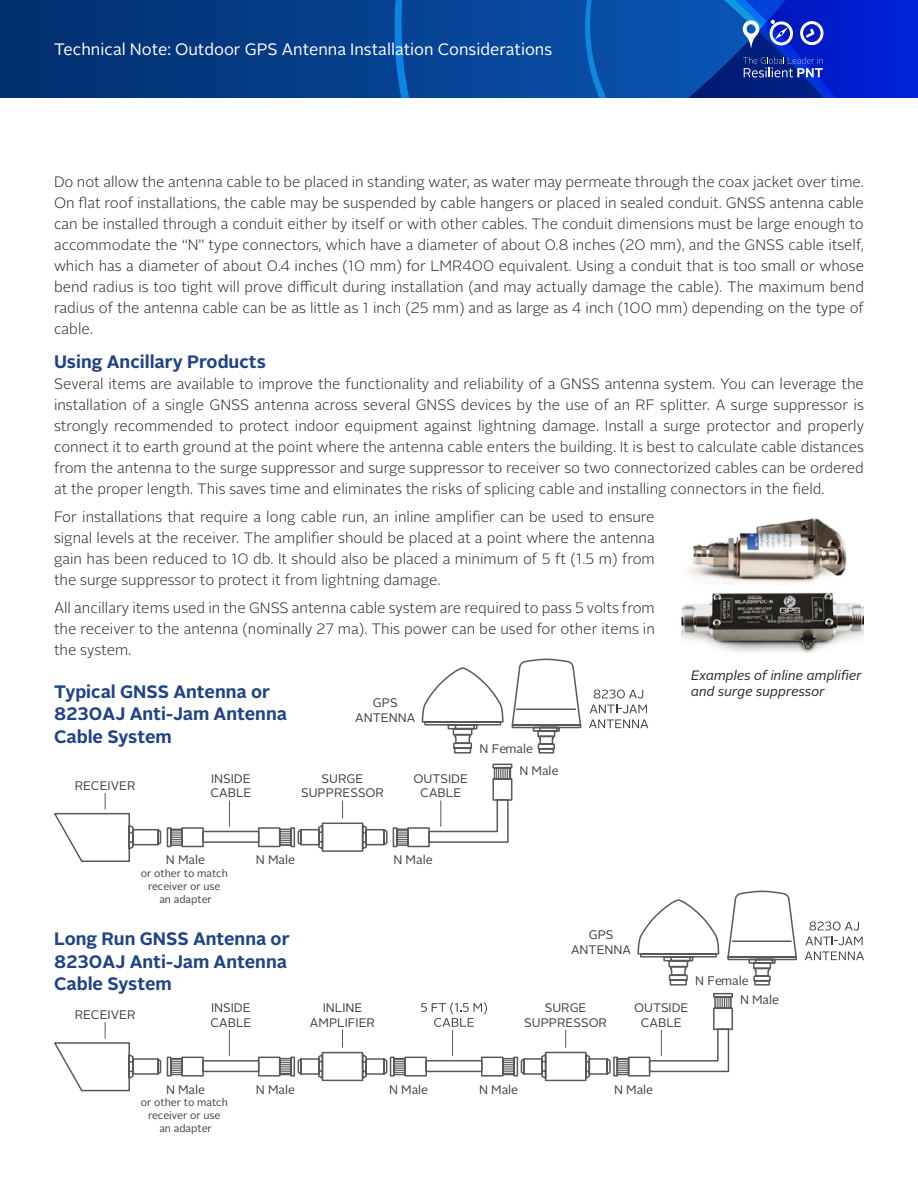
<style>
.page{position:relative;width:918px;height:1188px;background:#fff}
.page>*{position:absolute;margin:0;border:0;box-sizing:border-box;transform-origin:0 0}
.t1{font:700 18px/22.5px "Alright Sans";color:#1f4384}
.t2{font:16.5px "Alright Sans";color:#fff}
.t3{font:300 15px/21px "Alright Sans";color:#292829;text-align:justify}
.t4{font:italic 13.5px/15.8px "Alright Sans";color:#292829}
.t5{font:12.45px/14.9px "Alright Sans";color:#404042;text-align:center}
.t6{font:10.65px/12.8px "Alright Sans";color:#404042;text-align:center}
</style>
<div class="page">
<svg style="left:0;top:0;width:688px;height:98px;background:#053e8b"></svg>
<svg style="left:585px;top:0;width:21px;height:98px;background:#095cb3"></svg>
<svg style="left:395px;top:0;width:14px;height:98px"></svg>
<svg style="left:688px;top:0;width:230px;height:98px;background:#0c34bc"></svg>
<svg style="left:54px;top:763px;width:459px;height:99px"></svg>
<svg style="left:421px;top:668px;width:83px;height:86px"></svg>
<svg style="left:594px;top:690px;width:49px;height:9px"></svg>
<svg style="left:590px;top:705px;width:57px;height:8px"></svg>
<svg style="left:589px;top:719px;width:59px;height:9px"></svg>
<svg style="left:511px;top:658px;width:71px;height:96px"></svg>
<svg style="left:713px;top:992px;width:20px;height:39px"></svg>
<svg style="left:54px;top:1028px;width:676px;height:64px"></svg>
<svg style="left:661px;top:1030px;width:1px;height:26px"></svg>
<svg style="left:229px;top:1030px;width:1px;height:26px"></svg>
<svg style="left:342px;top:1030px;width:1px;height:17px"></svg>
<svg style="left:389px;top:1002px;width:262px;height:80px"></svg>
<svg style="left:105px;top:1022px;width:1px;height:16px"></svg>
<svg style="left:637px;top:900px;width:83px;height:86px"></svg>
<svg style="left:809px;top:922px;width:50px;height:9px"></svg>
<svg style="left:805px;top:937px;width:58px;height:8px"></svg>
<svg style="left:805px;top:951px;width:59px;height:9px"></svg>
<svg style="left:727px;top:890px;width:70px;height:96px"></svg>
<img style="left:688px;top:518px;width:159px;height:67px">
<img style="left:682px;top:592px;width:182px;height:61px">
<p class="t2" style="left:54px;top:38px;width:499px">Technical Note: Outdoor GPS Antenna Installation Considerations</p>
<p class="t3" style="left:54px;top:171px;width:812px">Do not allow the antenna cable to be placed in standing water, as water may permeate through the coax jacket over time.<br>On flat roof installations, the cable may be suspended by cable hangers or placed in sealed conduit. GNSS antenna cable can be installed through a conduit either by itself or with other cables. The conduit dimensions must be large enough to accommodate the “N” type connectors, which have a diameter of about 0.8 inches (20 mm), and the GNSS cable itself, which has a diameter of about 0.4 inches (10 mm) for LMR400 equivalent. Using a conduit that is too small or whose bend radius is too tight will prove difficult during installation (and may actually damage the cable). The maximum bend radius of the antenna cable can be as little as 1 inch (25 mm) and as large as 4 inch (100 mm) depending on the type of cable.</p>
<p class="t1" style="left:54px;top:351px;width:213px">Using Ancillary Products</p>
<p class="t3" style="left:54px;top:374px;width:812px">Several items are available to improve the functionality and reliability of a GNSS antenna system. You can leverage the installation of a single GNSS antenna across several GNSS devices by the use of an RF splitter. A surge suppressor is strongly recommended to protect indoor equipment against lightning damage. Install a surge protector and properly connect it to earth ground at the point where the antenna cable enters the building. It is best to calculate cable distances from the antenna to the surge suppressor and surge suppressor to receiver so two connectorized cables can be ordered at the proper length. This saves time and eliminates the risks of splicing cable and installing connectors in the field.</p>
<p class="t3" style="left:54px;top:507px;width:602px">For installations that require a long cable run, an inline amplifier can be used to ensure signal levels at the receiver. The amplifier should be placed at a point where the antenna gain has been reduced to 10 db. It should also be placed a minimum of 5 ft (1.5 m) from the surge suppressor to protect it from lightning damage.</p>
<p class="t3" style="left:54px;top:597px;width:602px">All ancillary items used in the GNSS antenna cable system are required to pass 5 volts from the receiver to the antenna (nominally 27 ma). This power can be used for other items in the system.</p>
<p class="t1" style="left:54px;top:680px;width:234px">Typical GNSS Antenna or<br>8230AJ Anti-Jam Antenna<br>Cable System</p>
<p class="t4" style="left:691px;top:668px;width:172px">Examples of inline amplifier and surge suppressor</p>
<p class="t5" style="left:355px;top:695px;width:62px">GPS<br>ANTENNA</p>
<p class="t5" style="left:480px;top:741px;width:55px">N Female</p>
<p class="t5" style="left:75px;top:778px;width:62px">RECEIVER</p>
<p class="t5" style="left:210px;top:771px;width:43px;text-align:left">INSIDE<br>CABLE</p>
<p class="t5" style="left:301px;top:771px;width:84px">SURGE<br>SUPPRESSOR</p>
<p class="t5" style="left:414px;top:771px;width:56px">OUTSIDE<br>CABLE</p>
<p class="t5" style="left:519px;top:764px;width:41px">N Male</p>
<p class="t5" style="left:166px;top:853px;width:41px">N Male</p>
<p class="t5" style="left:256px;top:853px;width:41px">N Male</p>
<p class="t5" style="left:394px;top:853px;width:41px">N Male</p>
<p class="t6" style="left:141px;top:867px;width:89px">or other to match receiver or use<br>an adapter</p>
<p class="t1" style="left:54px;top:928px;width:237px">Long Run GNSS Antenna or<br>8230AJ Anti-Jam Antenna<br>Cable System</p>
<p class="t5" style="left:75px;top:1007px;width:62px">RECEIVER</p>
<p class="t5" style="left:210px;top:1000px;width:43px;text-align:left">INSIDE<br>CABLE</p>
<p class="t5" style="left:310px;top:1000px;width:67px">INLINE<br>AMPLIFIER</p>
<p class="t5" style="left:571px;top:927px;width:62px">GPS<br>ANTENNA</p>
<p class="t5" style="left:524px;top:1000px;width:84px">SURGE<br>SUPPRESSOR</p>
<p class="t5" style="left:634px;top:1000px;width:56px">OUTSIDE<br>CABLE</p>
<p class="t5" style="left:695px;top:973px;width:55px">N Female</p>
<p class="t5" style="left:740px;top:993px;width:41px">N Male</p>
<p class="t5" style="left:166px;top:1082px;width:41px">N Male</p>
<p class="t5" style="left:256px;top:1082px;width:41px">N Male</p>
<p class="t5" style="left:614px;top:1082px;width:41px">N Male</p>
<p class="t6" style="left:141px;top:1096px;width:89px">or other to match receiver or use<br>an adapter</p>
<p class="t5" style="left:389px;top:1082px;width:41px">N Male</p>
<p class="t5" style="left:479px;top:1082px;width:41px">N Male</p>
</div>
